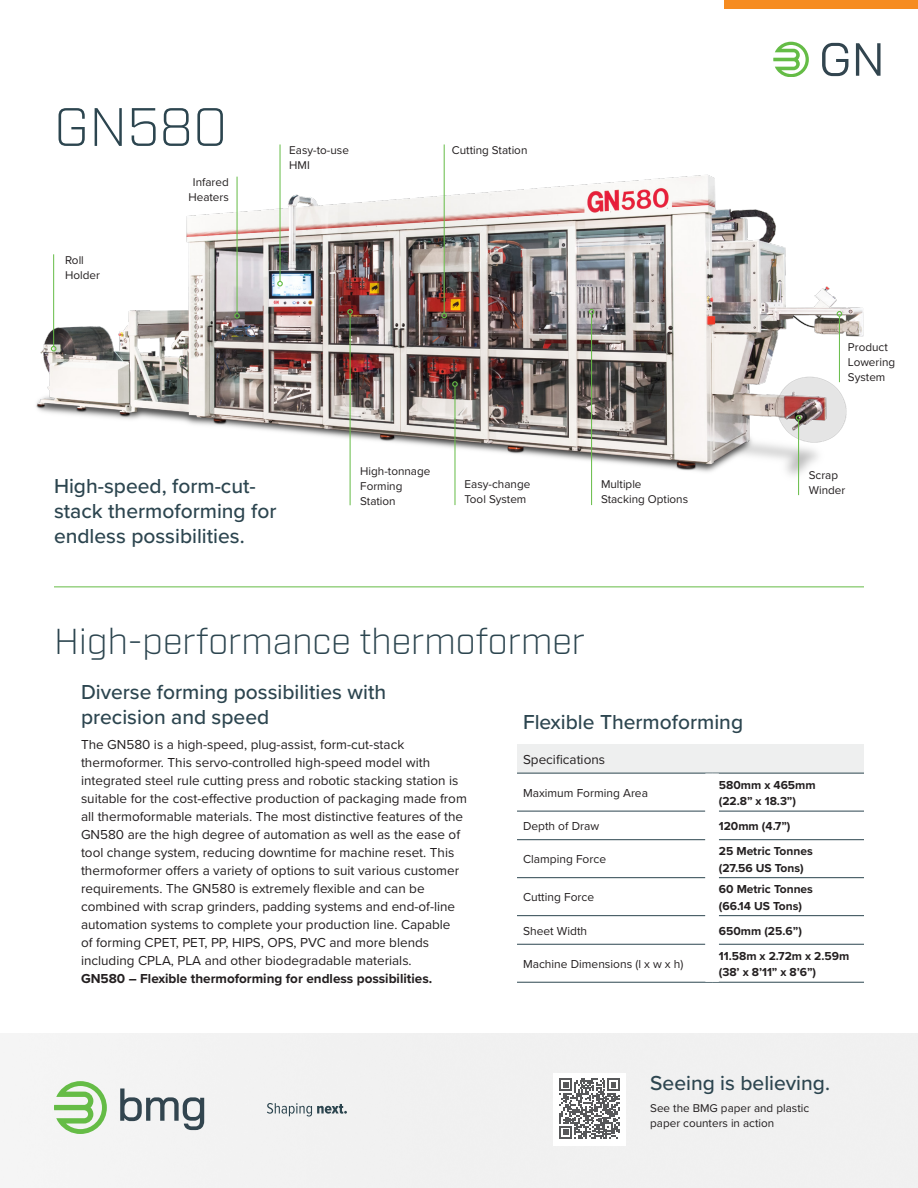
<style>
.page{position:relative;width:918px;height:1188px;background:#fff}
.page>*{position:absolute;margin:0;border:0;box-sizing:border-box;transform-origin:0 0}
.Headline{font:300 54px "Industry";color:#2c454f}
.t1{font:300 36px "Industry";color:#2c454f}
.Subhead_1{font:500 21px/25.2px "Proxima Nova";color:#2c454f}
.Body_Copy{font:13.5px/18px "Proxima Nova";color:#231f20}
.Body_Copy-2{font:700 13.5px "Proxima Nova";color:#231f20}
.Body_Copy-3{font:700 12px "Proxima Nova";color:#231f20}
.Body_Copy-4{font:12px "Proxima Nova";color:#231f20}
.Body_Copy-5{font:11.7px/15px "Proxima Nova";color:#231f20}
.Callouts{font:11.7px/15px "Proxima Nova";color:#231f20}
</style>
<div class="page">
<div style="left:724px;top:0;width:194px;height:9px;background:#f68c21"></div>
<svg style="left:267px;top:1103px;width:80px;height:14px"></svg>
<svg style="left:120px;top:1089px;width:84px;height:41px"></svg>
<svg style="left:54px;top:1081px;width:53px;height:53px"></svg>
<hr style="left:54px;top:586px;width:810px;height:1px;background:#65bc46">
<img style="left:36px;top:144px;width:828px;height:362px">
<div style="left:517px;top:745px;width:347px;height:28px;background:#eeefef"></div>
<hr style="left:517px;top:773px;width:195px;height:1px;background:#2c454f">
<hr style="left:712px;top:773px;width:152px;height:1px;background:#2c454f">
<hr style="left:517px;top:811px;width:188px;height:1px;background:#2c454f">
<hr style="left:719px;top:811px;width:145px;height:1px;background:#2c454f">
<hr style="left:517px;top:839px;width:188px;height:1px;background:#2c454f">
<hr style="left:719px;top:839px;width:145px;height:1px;background:#2c454f">
<hr style="left:517px;top:877px;width:188px;height:1px;background:#2c454f">
<hr style="left:719px;top:877px;width:145px;height:1px;background:#2c454f">
<hr style="left:517px;top:915px;width:188px;height:1px;background:#2c454f">
<hr style="left:719px;top:915px;width:145px;height:1px;background:#2c454f">
<hr style="left:517px;top:944px;width:188px;height:1px;background:#2c454f">
<hr style="left:719px;top:944px;width:145px;height:1px;background:#2c454f">
<hr style="left:517px;top:982px;width:195px;height:1px;background:#2c454f">
<hr style="left:712px;top:982px;width:152px;height:1px;background:#2c454f">
<hr style="left:839px;top:316px;width:1px;height:66px;background:#65bc46">
<svg style="left:837px;top:311px;width:5px;height:6px"></svg>
<hr style="left:53px;top:254px;width:1px;height:92px;background:#65bc46">
<svg style="left:51px;top:346px;width:5px;height:6px"></svg>
<hr style="left:350px;top:314px;width:1px;height:191px;background:#65bc46">
<svg style="left:347px;top:309px;width:6px;height:6px"></svg>
<hr style="left:455px;top:386px;width:1px;height:119px;background:#65bc46">
<svg style="left:452px;top:381px;width:6px;height:6px"></svg>
<hr style="left:591px;top:314px;width:1px;height:191px;background:#65bc46">
<svg style="left:589px;top:309px;width:5px;height:6px"></svg>
<hr style="left:798px;top:420px;width:1px;height:75px;background:#65bc46">
<svg style="left:796px;top:415px;width:5px;height:6px"></svg>
<hr style="left:237px;top:177px;width:1px;height:137px;background:#65bc46">
<svg style="left:234px;top:313px;width:6px;height:6px"></svg>
<hr style="left:280px;top:144px;width:1px;height:137px;background:#65bc46">
<svg style="left:277px;top:281px;width:6px;height:5px"></svg>
<hr style="left:444px;top:144px;width:1px;height:169px;background:#65bc46">
<svg style="left:441px;top:313px;width:6px;height:5px"></svg>
<svg style="left:559px;top:1078px;width:61px;height:61px"></svg>
<svg style="left:822px;top:43px;width:26px;height:33px"></svg>
<svg style="left:856px;top:43px;width:25px;height:33px"></svg>
<svg style="left:773px;top:42px;width:36px;height:35px"></svg>
<p class="Headline" style="left:54px;top:95px;width:175px">GN580</p>
<p class="Body_Copy-5" style="left:65px;top:252px;width:36px">Roll<br>Holder</p>
<p class="Body_Copy-5" style="left:188px;top:174px;width:42px;text-align:center">Infared<br>Heaters</p>
<p class="Body_Copy-5" style="left:289px;top:142px;width:61px">Easy-to-use<br>HMI</p>
<p class="Body_Copy-5" style="left:452px;top:142px;width:77px">Cutting Station</p>
<p class="Subhead_1" style="left:54px;top:473px;width:224px">High-speed, form-cut&shy;stack thermoforming for endless possibilities.</p>
<p class="Body_Copy-5" style="left:360px;top:463px;width:72px">High-tonnage<br>Forming<br>Station</p>
<p class="Body_Copy-5" style="left:465px;top:476px;width:67px">Easy-change<br>Tool System</p>
<p class="Body_Copy-5" style="left:601px;top:476px;width:89px">Multiple<br>Stacking Options</p>
<p class="t1" style="left:54px;top:620px;width:533px">High-performance thermoformer</p>
<p class="Body_Copy-5" style="left:848px;top:340px;width:49px">Product<br>Lowering<br>System</p>
<p class="Body_Copy-5" style="left:809px;top:467px;width:38px">Scrap<br>Winder</p>
<p class="Subhead_1" style="left:81px;top:679px;width:307px">Diverse forming possibilities with precision and speed</p>
<p class="Body_Copy" style="left:81px;top:735px;width:387px">The GN580 is a high-speed, plug-assist, form-cut-stack thermoformer. This servo-controlled high-speed model with integrated steel rule cutting press and robotic stacking station is suitable for the cost-effective production of packaging made from all thermoformable materials. The most distinctive features of the GN580 are the high degree of automation as well as the ease of tool change system, reducing downtime for machine reset. This thermoformer offers a variety of options to suit various customer requirements. The GN580 is extremely flexible and can be combined with scrap grinders, padding systems and end-of-line automation systems to complete your production line. Capable<br>of forming CPET, PET, PP, HIPS, OPS, PVC and more blends including CPLA, PLA and other biodegradable materials.</p>
<p class="Body_Copy-2" style="left:81px;top:969px;width:353px">GN580 – Flexible thermoforming for endless possibilities.</p>
<p class="Subhead_1" style="left:523px;top:709px;width:222px">Flexible Thermoforming</p>
<p class="Body_Copy" style="left:523px;top:750px;width:84px">Specifications</p>
<p class="Body_Copy-4" style="left:523px;top:784px;width:127px">Maximum Forming Area</p>
<p class="Body_Copy-3" style="left:719px;top:776px;width:98px">580mm x 465mm</p>
<p class="Body_Copy-3" style="left:719px;top:792px;width:79px">(22.8” x 18.3”)</p>
<p class="Body_Copy-4" style="left:523px;top:817px;width:78px">Depth of Draw</p>
<p class="Body_Copy-3" style="left:719px;top:817px;width:73px">120mm (4.7”)</p>
<p class="Body_Copy-4" style="left:523px;top:850px;width:85px">Clamping Force</p>
<p class="Body_Copy-3" style="left:719px;top:842px;width:95px">25 Metric Tonnes</p>
<p class="Body_Copy-3" style="left:719px;top:859px;width:86px">(27.56 US Tons)</p>
<p class="Body_Copy-4" style="left:523px;top:888px;width:73px">Cutting Force</p>
<p class="Body_Copy-3" style="left:719px;top:880px;width:96px">60 Metric Tonnes</p>
<p class="Body_Copy-3" style="left:719px;top:897px;width:85px">(66.14 US Tons)</p>
<p class="Body_Copy-4" style="left:523px;top:922px;width:66px">Sheet Width</p>
<p class="Body_Copy-3" style="left:719px;top:922px;width:85px">650mm (25.6”)</p>
<p class="Body_Copy-4" style="left:523px;top:955px;width:162px">Machine Dimensions (l x w x h)</p>
<p class="Body_Copy-3" style="left:719px;top:947px;width:132px">11.58m x 2.72m x 2.59m</p>
<p class="Body_Copy-3" style="left:719px;top:963px;width:99px">(38’ x 8’11” x 8’6”)</p>
<p class="Subhead_1" style="left:650px;top:1070px;width:181px">Seeing is believing.</p>
<p class="Callouts" style="left:650px;top:1100px;width:160px">See the BMG paper and plastic paper counters in action</p>
</div>
